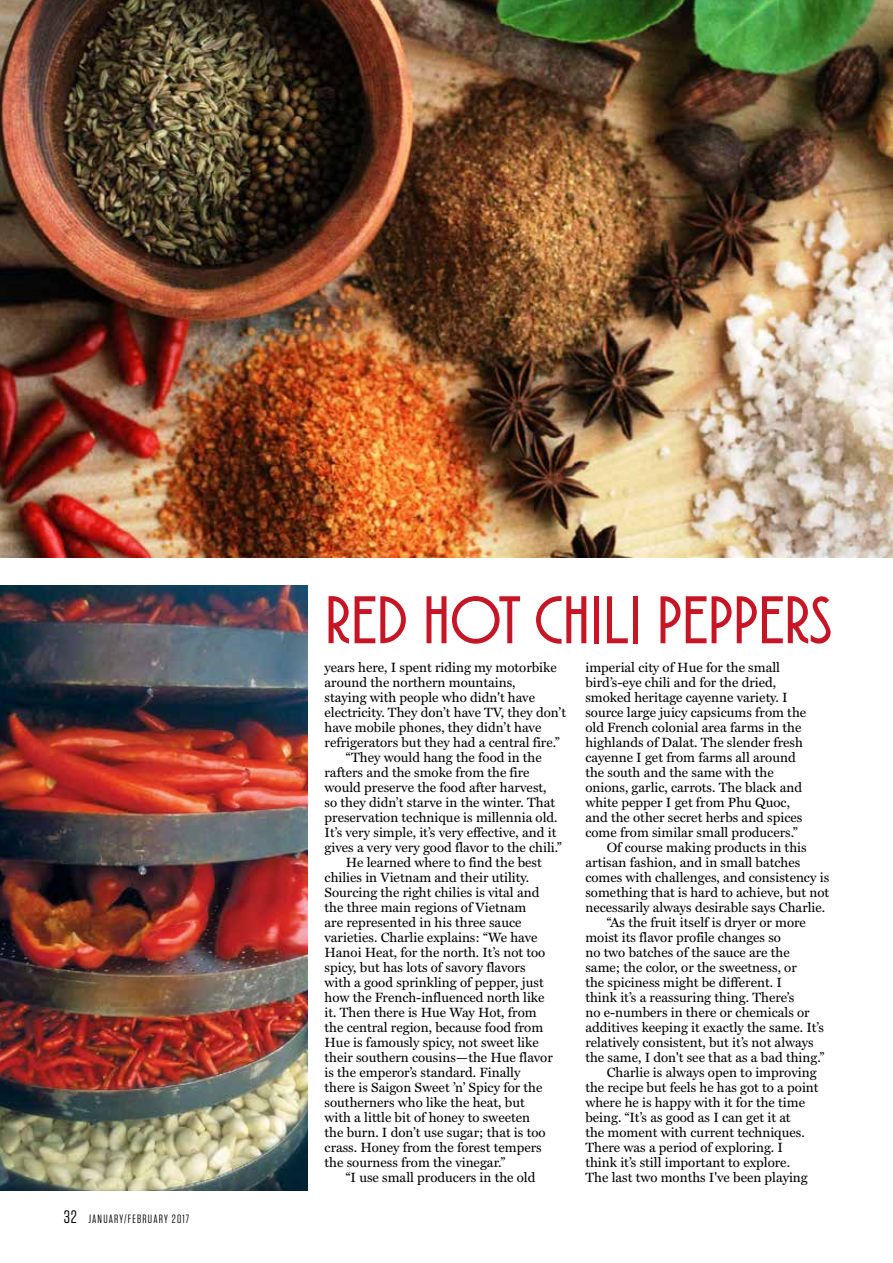
<style>
.page{position:relative;width:893px;height:1263px;background:#fff}
.page>*{position:absolute;margin:0;border:0;box-sizing:border-box;transform-origin:0 0}
.t1{font:82.65px "Atlantic Cruise";color:#c61524}
.t2{font:13.5px "Miller Text";color:#000}
.t3{font:12px "Tungsten";letter-spacing:.1em;color:#000}
.s1{font-size:18px}
</style>
<div class="page">
<img style="left:0;top:585px;width:308px;height:606px">
<img style="left:0;top:0;width:893px;height:557px">
<p class="t3" style="left:64px;top:1213px;width:127px"><span class="s1">32</span> JANUARY/FEBRUARY 2017</p>
<h1 class="t1" style="left:325px;top:585px;width:508px">red hot chili peppers</h1>
<p class="t2" style="left:325px;top:659px;width:234px">years here, I spent riding my motorbike</p>
<p class="t2" style="left:325px;top:674px;width:193px">around the northern mountains,</p>
<p class="t2" style="left:325px;top:689px;width:212px">staying with people who didn't have</p>
<p class="t2" style="left:325px;top:704px;width:243px">electricity. They don’t have TV, they don’t</p>
<p class="t2" style="left:325px;top:719px;width:218px">have mobile phones, they didn’t have</p>
<p class="t2" style="left:325px;top:734px;width:236px">refrigerators but they had a central fire.”</p>
<p class="t2" style="left:346px;top:749px;width:197px">“They would hang the food in the</p>
<p class="t2" style="left:325px;top:764px;width:206px">rafters and the smoke from the fire</p>
<p class="t2" style="left:325px;top:779px;width:224px">would preserve the food after harvest,</p>
<p class="t2" style="left:325px;top:794px;width:232px">so they didn’t starve in the winter. That</p>
<p class="t2" style="left:325px;top:809px;width:235px">preservation technique is millennia old.</p>
<p class="t2" style="left:325px;top:824px;width:233px">It’s very simple, it’s very effective, and it</p>
<p class="t2" style="left:325px;top:839px;width:239px">gives a very very good flavor to the chili.”</p>
<p class="t2" style="left:346px;top:854px;width:198px">He learned where to find the best</p>
<p class="t2" style="left:325px;top:869px;width:206px">chilies in Vietnam and their utility.</p>
<p class="t2" style="left:325px;top:884px;width:216px">Sourcing the right chilies is vital and</p>
<p class="t2" style="left:325px;top:899px;width:203px">the three main regions of Vietnam</p>
<p class="t2" style="left:325px;top:914px;width:198px">are represented in his three sauce</p>
<p class="t2" style="left:325px;top:929px;width:214px">varieties. Charlie explains: “We have</p>
<p class="t2" style="left:325px;top:944px;width:222px">Hanoi Heat, for the north. It’s not too</p>
<p class="t2" style="left:325px;top:959px;width:202px">spicy, but has lots of savory flavors</p>
<p class="t2" style="left:325px;top:974px;width:221px">with a good sprinkling of pepper, just</p>
<p class="t2" style="left:325px;top:989px;width:221px">how the French-influenced north like</p>
<p class="t2" style="left:325px;top:1004px;width:214px">it. Then there is Hue Way Hot, from</p>
<p class="t2" style="left:325px;top:1019px;width:220px">the central region, because food from</p>
<p class="t2" style="left:325px;top:1034px;width:216px">Hue is famously spicy, not sweet like</p>
<p class="t2" style="left:325px;top:1049px;width:230px">their southern cousins—the Hue flavor</p>
<p class="t2" style="left:325px;top:1064px;width:197px">is the emperor’s standard. Finally</p>
<p class="t2" style="left:325px;top:1079px;width:219px">there is Saigon Sweet ’n’ Spicy for the</p>
<p class="t2" style="left:325px;top:1094px;width:202px">southerners who like the heat, but</p>
<p class="t2" style="left:325px;top:1109px;width:207px">with a little bit of honey to sweeten</p>
<p class="t2" style="left:325px;top:1124px;width:223px">the burn. I don’t use sugar; that is too</p>
<p class="t2" style="left:325px;top:1139px;width:219px">crass. Honey from the forest tempers</p>
<p class="t2" style="left:325px;top:1154px;width:182px">the sourness from the vinegar.”</p>
<p class="t2" style="left:346px;top:1169px;width:191px">“I use small producers in the old</p>
<p class="t2" style="left:585px;top:659px;width:196px">imperial city of Hue for the small</p>
<p class="t2" style="left:585px;top:674px;width:192px">bird’s-eye chili and for the dried,</p>
<p class="t2" style="left:585px;top:689px;width:204px">smoked heritage cayenne variety. I</p>
<p class="t2" style="left:585px;top:704px;width:222px">source large juicy capsicums from the</p>
<p class="t2" style="left:585px;top:719px;width:217px">old French colonial area farms in the</p>
<p class="t2" style="left:585px;top:734px;width:219px">highlands of Dalat. The slender fresh</p>
<p class="t2" style="left:585px;top:749px;width:212px">cayenne I get from farms all around</p>
<p class="t2" style="left:585px;top:764px;width:190px">the south and the same with the</p>
<p class="t2" style="left:585px;top:779px;width:218px">onions, garlic, carrots. The black and</p>
<p class="t2" style="left:585px;top:794px;width:206px">white pepper I get from Phu Quoc,</p>
<p class="t2" style="left:585px;top:809px;width:218px">and the other secret herbs and spices</p>
<p class="t2" style="left:585px;top:824px;width:214px">come from similar small producers.”</p>
<p class="t2" style="left:607px;top:839px;width:201px">Of course making products in this</p>
<p class="t2" style="left:585px;top:854px;width:216px">artisan fashion, and in small batches</p>
<p class="t2" style="left:585px;top:869px;width:245px">comes with challenges, and consistency is</p>
<p class="t2" style="left:585px;top:884px;width:245px">something that is hard to achieve, but not</p>
<p class="t2" style="left:585px;top:899px;width:241px">necessarily always desirable says Charlie.</p>
<p class="t2" style="left:607px;top:914px;width:201px">“As the fruit itself is dryer or more</p>
<p class="t2" style="left:585px;top:929px;width:197px">moist its flavor profile changes so</p>
<p class="t2" style="left:585px;top:944px;width:206px">no two batches of the sauce are the</p>
<p class="t2" style="left:585px;top:959px;width:213px">same; the color, or the sweetness, or</p>
<p class="t2" style="left:585px;top:974px;width:198px">the spiciness might be different. I</p>
<p class="t2" style="left:585px;top:989px;width:210px">think it’s a reassuring thing. There’s</p>
<p class="t2" style="left:585px;top:1004px;width:226px">no e-numbers in there or chemicals or</p>
<p class="t2" style="left:585px;top:1019px;width:240px">additives keeping it exactly the same. It’s</p>
<p class="t2" style="left:585px;top:1034px;width:230px">relatively consistent, but it’s not always</p>
<p class="t2" style="left:585px;top:1049px;width:240px">the same, I don't see that as a bad thing.”</p>
<p class="t2" style="left:607px;top:1064px;width:211px">Charlie is always open to improving</p>
<p class="t2" style="left:585px;top:1079px;width:235px">the recipe but feels he has got to a point</p>
<p class="t2" style="left:585px;top:1094px;width:221px">where he is happy with it for the time</p>
<p class="t2" style="left:585px;top:1109px;width:207px">being. “It’s as good as I can get it at</p>
<p class="t2" style="left:585px;top:1124px;width:221px">the moment with current techniques.</p>
<p class="t2" style="left:585px;top:1139px;width:199px">There was a period of exploring. I</p>
<p class="t2" style="left:585px;top:1154px;width:206px">think it’s still important to explore.</p>
<p class="t2" style="left:585px;top:1169px;width:224px">The last two months I've been playing</p>
</div>
